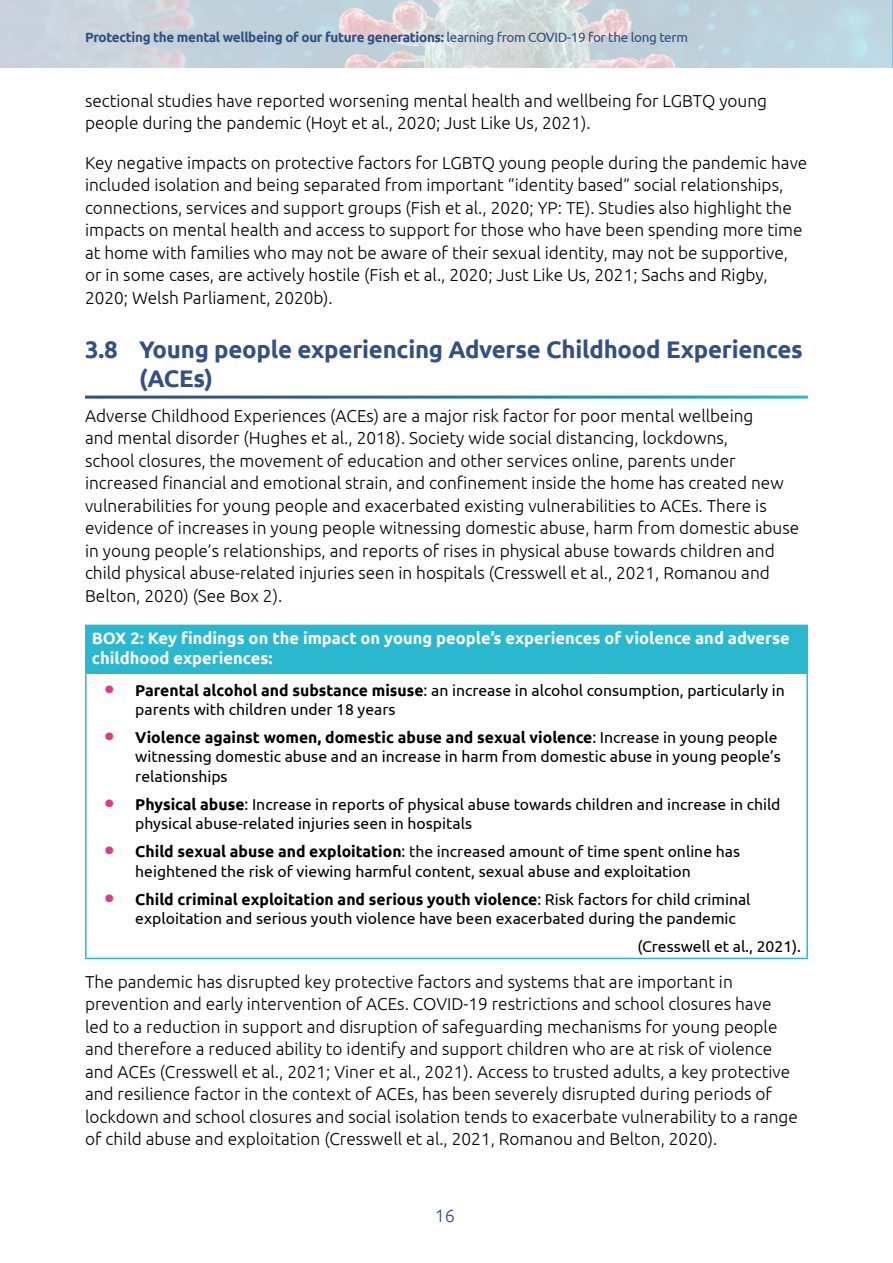
<style>
.page{position:relative;width:893px;height:1263px;background:#fff}
.page>*{position:absolute;margin:0;border:0;box-sizing:border-box;transform-origin:0 0}
.t1{font:700 24px/28.8px "Ubuntu";letter-spacing:-.01em;color:#325083}
.t2{font:300 18px "Ubuntu";color:#304e82}
.Body_copy{font:300 17.25px/22.5px "Ubuntu";color:#000}
.Box_heading{font:700 16.5px/19.8px "Ubuntu";color:#fff}
.Table_text{font:15.75px/19.5px "Ubuntu";color:#000}
.t3{font:700 13.5px "Ubuntu";letter-spacing:-.025em;color:#304e82}
.s1{font-weight:400}
.s2{font-weight:700;font-size:27px;color:#e13983}
.s3{font-weight:700}
</style>
<div class="page">
<img style="left:0;top:0;width:892px;height:67px">
<hr style="left:892px;top:0;width:1px;height:67px;background:#8cb9cb">
<hr style="left:85px;top:625px;width:723px;height:1px;background:#29b8ce">
<hr style="left:85px;top:626px;width:2px;height:332px;background:#29b8ce">
<hr style="left:806px;top:626px;width:2px;height:332px;background:#29b8ce">
<hr style="left:85px;top:958px;width:723px;height:1px;background:#29b8ce">
<div style="left:86px;top:625px;width:721px;height:48px;background:#29b8ce"></div>
<p class="t3" style="left:85px;top:29px;width:604px">Protecting the mental wellbeing of our future generations: <span class="s1">learning from COVID-19 for the long term</span></p>
<p class="Body_copy" style="left:85px;top:89px;width:683px">sectional studies have reported worsening mental health and wellbeing for LGBTQ young people during the pandemic (Hoyt et al., 2020; Just Like Us, 2021).</p>
<p class="Body_copy" style="left:85px;top:151px;width:724px">Key negative impacts on protective factors for LGBTQ young people during the pandemic have included isolation and being separated from important “identity based” social relationships, connections, services and support groups (Fish et al., 2020; YP: TE). Studies also highlight the impacts on mental health and access to support for those who have been spending more time at home with families who may not be aware of their sexual identity, may not be supportive, or in some cases, are actively hostile (Fish et al., 2020; Just Like Us, 2021; Sachs and Rigby, 2020; Welsh Parliament, 2020b).</p>
<p class="t1" style="left:139px;top:335px;width:665px;text-indent:-54px">3.8 Young people experiencing Adverse Childhood Experiences (ACEs)</p>
<p class="Body_copy" style="left:85px;top:404px;width:716px">Adverse Childhood Experiences (ACEs) are a major risk factor for poor mental wellbeing<br>and mental disorder (Hughes et al., 2018). Society wide social distancing, lockdowns,<br>school closures, the movement of education and other services online, parents under increased financial and emotional strain, and confinement inside the home has created new vulnerabilities for young people and exacerbated existing vulnerabilities to ACEs. There is evidence of increases in young people witnessing domestic abuse, harm from domestic abuse in young people’s relationships, and reports of rises in physical abuse towards children and child physical abuse-related injuries seen in hospitals (Cresswell et al., 2021, Romanou and Belton, 2020) (See Box 2).</p>
<p class="Box_heading" style="left:92px;top:628px;width:700px">BOX 2: Key findings on the impact on young people’s experiences of violence and adverse childhood experiences:</p>
<p class="Table_text" style="left:135px;top:680px;width:651px;text-indent:-31px"><span class="s2">•</span> <span class="s3">Parental alcohol and substance misuse</span>: an increase in alcohol consumption, particularly in parents with children under 18 years</p>
<p class="Table_text" style="left:135px;top:727px;width:647px;text-indent:-31px"><span class="s2">•</span> <span class="s3">Violence against women, domestic abuse and sexual violence</span>: Increase in young people witnessing domestic abuse and an increase in harm from domestic abuse in young people’s relationships</p>
<p class="Table_text" style="left:135px;top:794px;width:647px;text-indent:-31px"><span class="s2">•</span> <span class="s3">Physical abuse</span>: Increase in reports of physical abuse towards children and increase in child physical abuse-related injuries seen in hospitals</p>
<p class="Table_text" style="left:135px;top:841px;width:606px;text-indent:-31px"><span class="s2">•</span> <span class="s3">Child sexual abuse and exploitation</span>: the increased amount of time spent online has heightened the risk of viewing harmful content, sexual abuse and exploitation</p>
<p class="Table_text" style="left:135px;top:889px;width:617px;text-indent:-31px"><span class="s2">•</span> <span class="s3">Child criminal exploitation and serious youth violence</span>: Risk factors for child criminal exploitation and serious youth violence have been exacerbated during the pandemic</p>
<p class="Table_text" style="left:637px;top:936px;width:165px">(Cresswell et al., 2021).</p>
<p class="Body_copy" style="left:85px;top:970px;width:714px">The pandemic has disrupted key protective factors and systems that are important in prevention and early intervention of ACEs. COVID-19 restrictions and school closures have led to a reduction in support and disruption of safeguarding mechanisms for young people and therefore a reduced ability to identify and support children who are at risk of violence and ACEs (Cresswell et al., 2021; Viner et al., 2021). Access to trusted adults, a key protective and resilience factor in the context of ACEs, has been severely disrupted during periods of lockdown and school closures and social isolation tends to exacerbate vulnerability to a range of child abuse and exploitation (Cresswell et al., 2021, Romanou and Belton, 2020).</p>
<p class="t2" style="left:435px;top:1205px;width:22px">16</p>
</div>
